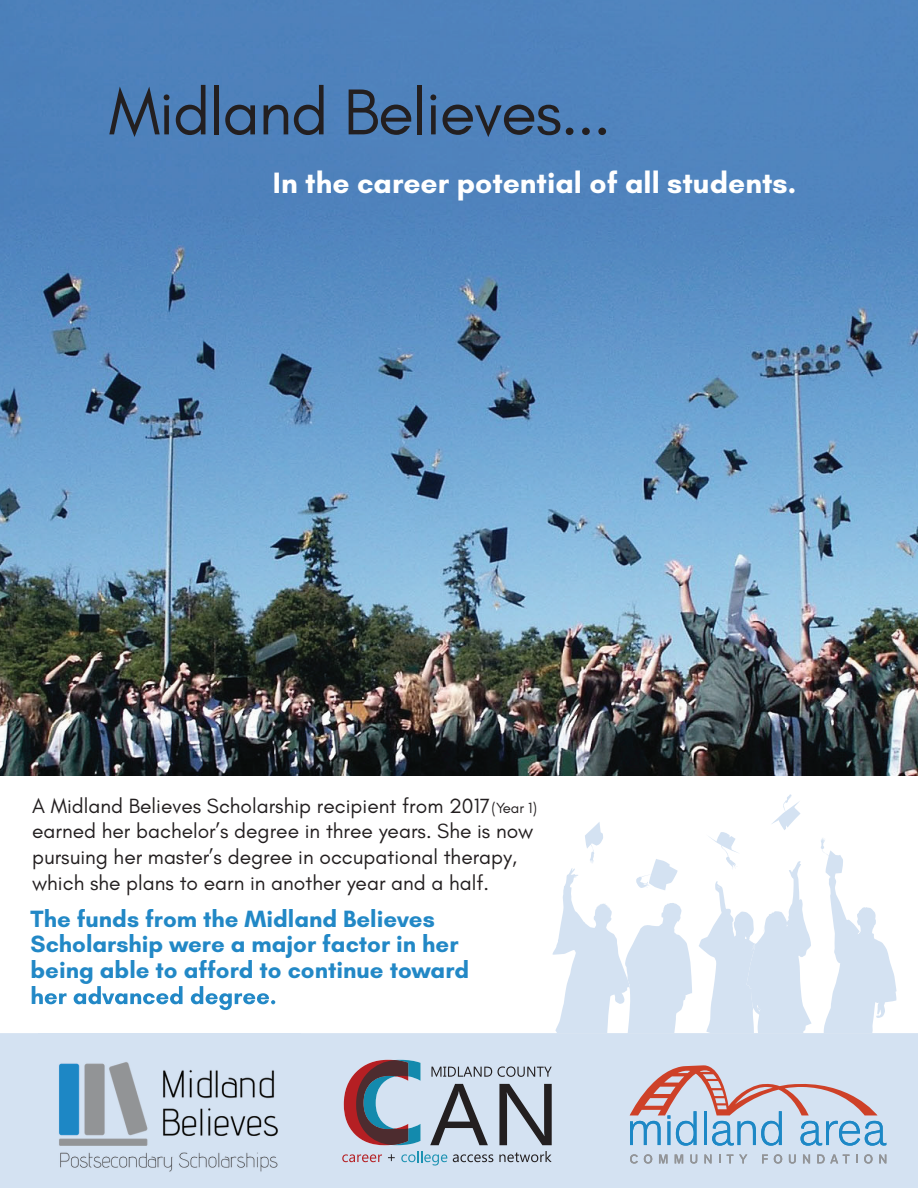
<style>
.page{position:relative;width:918px;height:1188px;background:#fff}
.page>*{position:absolute;margin:0;border:0;box-sizing:border-box;transform-origin:0 0}
.t1{font:66px "Glacial Indifference";letter-spacing:-.02em;color:#231f20}
.t2{font:700 30px "Glacial Indifference";color:#fff}
.t3{font:700 24px/25.8px "Glacial Indifference";color:#2288c6}
.t4{font:21px/25.8px "Glacial Indifference";color:#231f20}
.s1{font-size:15px}
</style>
<div class="page">
<div style="left:0;top:1033px;width:918px;height:155px;background:#d4e2f2"></div>
<img style="left:39px;top:1010px;width:261px;height:178px">
<img style="left:39px;top:986px;width:237px;height:24px">
<svg style="left:430px;top:1084px;width:58px;height:61px;background:#9da5b1"></svg>
<svg style="left:499px;top:1084px;width:53px;height:61px;background:#888e98"></svg>
<svg style="left:344px;top:1060px;width:77px;height:85px;background:#8e8694"></svg>
<svg style="left:342px;top:1154px;width:40px;height:8px"></svg>
<svg style="left:388px;top:1154px;width:7px;height:7px"></svg>
<svg style="left:401px;top:1151px;width:46px;height:15px"></svg>
<svg style="left:453px;top:1154px;width:40px;height:8px"></svg>
<svg style="left:499px;top:1151px;width:53px;height:11px"></svg>
<svg style="left:431px;top:1066px;width:121px;height:11px"></svg>
<img style="left:0;top:0;width:918px;height:776px">
<svg style="left:630px;top:1154px;width:8px;height:10px"></svg>
<svg style="left:644px;top:1154px;width:8px;height:10px"></svg>
<svg style="left:659px;top:1154px;width:9px;height:9px"></svg>
<svg style="left:675px;top:1154px;width:8px;height:9px"></svg>
<svg style="left:690px;top:1154px;width:7px;height:10px"></svg>
<svg style="left:704px;top:1154px;width:8px;height:9px"></svg>
<svg style="left:727px;top:1154px;width:6px;height:9px"></svg>
<svg style="left:739px;top:1154px;width:8px;height:9px"></svg>
<svg style="left:762px;top:1154px;width:6px;height:9px"></svg>
<svg style="left:774px;top:1154px;width:8px;height:10px"></svg>
<svg style="left:789px;top:1154px;width:7px;height:10px"></svg>
<svg style="left:803px;top:1154px;width:7px;height:9px"></svg>
<svg style="left:817px;top:1154px;width:33px;height:9px"></svg>
<svg style="left:864px;top:1154px;width:9px;height:10px"></svg>
<svg style="left:879px;top:1154px;width:7px;height:9px"></svg>
<svg style="left:630px;top:1065px;width:256px;height:81px;background:#bfc2d2"></svg>
<svg style="left:821px;top:838px;width:76px;height:195px"></svg>
<svg style="left:552px;top:822px;width:140px;height:211px"></svg>
<svg style="left:699px;top:794px;width:113px;height:239px"></svg>
<h1 class="t1" style="left:109px;top:75px;width:504px">Midland Believes...</h1>
<h2 class="t2" style="left:273px;top:165px;width:525px">In the career potential of all students.</h2>
<p class="t4" style="left:32px;top:793px;width:507px">A Midland Believes Scholarship recipient from 2017<span class="s1">(Year 1) </span>earned her bachelor’s degree in three years. She is now pursuing her master’s degree in occupational therapy, which she plans to earn in another year and a half.</p>
<p class="t3" style="left:31px;top:905px;width:440px">The funds from the Midland Believes<br>Scholarship were a major factor in her being able to afford to continue toward</p>
</div>
